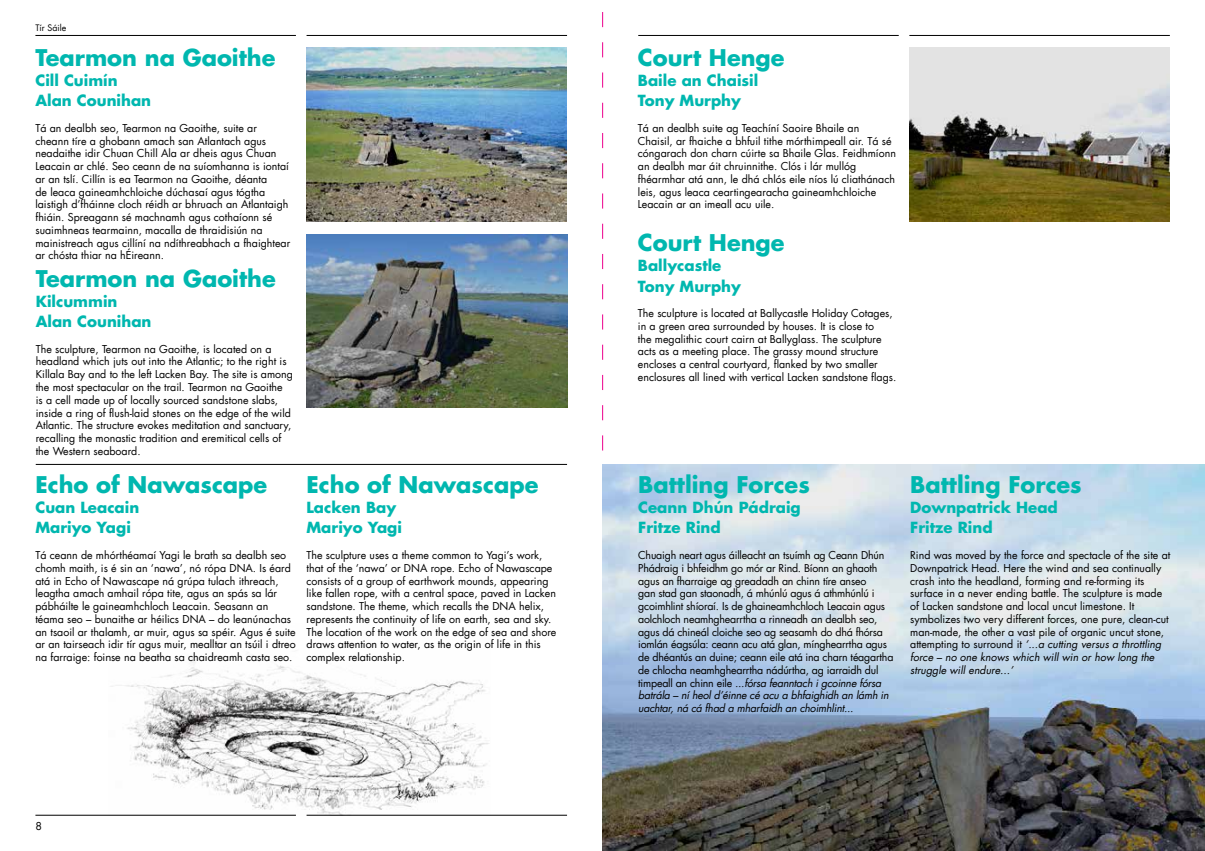
<style>
.page{position:relative;width:1205px;height:851px;background:#fff}
.page>*{position:absolute;margin:0;border:0;box-sizing:border-box;transform-origin:0 0}
.t1{font:700 22.5px "Futura LT";color:#00b7af}
.t2{font:700 15px/20px "Futura LT";color:#00b7af}
.t3{font:10.62px/12.8px "Futura LT";color:#000}
.t4{font:10.62px/12.8px "Futura LT";letter-spacing:-.02em;color:#000}
.t5{font:8.75px "Futura LT";color:#000}
.s1{font-style:italic}
</style>
<div class="page">
<hr style="left:35px;top:35px;width:261px;height:1px;background:#000">
<hr style="left:638px;top:35px;width:261px;height:1px;background:#000">
<hr style="left:35px;top:814px;width:261px;height:1px;background:#000">
<hr style="left:306px;top:35px;width:261px;height:1px;background:#000">
<hr style="left:909px;top:35px;width:261px;height:1px;background:#000">
<hr style="left:306px;top:814px;width:261px;height:1px;background:#000">
<svg style="left:602px;top:12px;width:1px;height:439px"></svg>
<img style="left:602px;top:464px;width:603px;height:386px">
<hr style="left:36px;top:464px;width:531px;height:1px;background:#000">
<img style="left:306px;top:47px;width:261px;height:174px">
<img style="left:306px;top:234px;width:261px;height:173px">
<img style="left:108px;top:655px;width:382px;height:160px">
<img style="left:909px;top:47px;width:260px;height:174px">
<p class="t5" style="left:35px;top:22px;width:32px">Tír Sáile</p>
<h1 class="t1" style="left:35px;top:43px;width:241px">Tearmon na Gaoithe</h1>
<h2 class="t2" style="left:35px;top:70px;width:117px">Cill Cuimín<br>Alan Counihan</h2>
<p class="t3" style="left:35px;top:121px;width:256px">Tá an dealbh seo, Tearmon na Gaoithe, suite ar cheann tíre a ghobann amach san Atlantach agus neadaithe idir Chuan Chill Ala ar dheis agus Chuan Leacain ar chlé. Seo ceann de na suíomhanna is iontaí ar an tslí. Cillín is ea Tearmon na Gaoithe, déanta<br>de leaca gaineamhchloiche dúchasaí agus tógtha laistigh d’fháinne cloch réidh ar bhruach an Atlantaigh fhiáin. Spreagann sé machnamh agus cothaíonn sé suaimhneas tearmainn, macalla de thraidisiún na mainistreach agus cillíní na ndíthreabhach a fhaightear ar chósta thiar na hÉireann.</p>
<h1 class="t1" style="left:36px;top:264px;width:241px">Tearmon na Gaoithe</h1>
<h2 class="t2" style="left:36px;top:291px;width:117px">Kilcummin<br>Alan Counihan</h2>
<p class="t3" style="left:36px;top:342px;width:259px">The sculpture, Tearmon na Gaoithe, is located on a headland which juts out into the Atlantic; to the right is Killala Bay and to the left Lacken Bay. The site is among the most spectacular on the trail. Tearmon na Gaoithe<br>is a cell made up of locally sourced sandstone slabs, inside a ring of flush-laid stones on the edge of the wild Atlantic. The structure evokes meditation and sanctuary, recalling the monastic tradition and eremitical cells of the Western seaboard.</p>
<h1 class="t1" style="left:35px;top:470px;width:233px">Echo of Nawascape</h1>
<h2 class="t2" style="left:35px;top:497px;width:105px">Cuan Leacain<br>Mariyo Yagi</h2>
<p class="t3" style="left:35px;top:548px;width:262px">Tá ceann de mhórthéamaí Yagi le brath sa dealbh seo chomh maith, is é sin an ‘nawa’, nó rópa DNA. Is éard atá in Echo of Nawascape ná grúpa tulach ithreach, leagtha amach amhail rópa tite, agus an spás sa lár pábháilte le gaineamhchloch Leacain. Seasann an téama seo – bunaithe ar héilics DNA – do leanúnachas an tsaoil ar thalamh, ar muir, agus sa spéir. Agus é suite ar an tairseach idir tír agus muir, mealltar an tsúil i dtreo na farraige: foinse na beatha sa chaidreamh casta seo.</p>
<h1 class="t1" style="left:306px;top:470px;width:233px">Echo of Nawascape</h1>
<h2 class="t2" style="left:306px;top:497px;width:97px">Lacken Bay<br>Mariyo Yagi</h2>
<p class="t3" style="left:306px;top:548px;width:251px">The sculpture uses a theme common to Yagi’s work, that of the ‘nawa’ or DNA rope. Echo of Nawascape consists of a group of earthwork mounds, appearing like fallen rope, with a central space, paved in Lacken sandstone. The theme, which recalls the DNA helix, represents the continuity of life on earth, sea and sky.<br>The location of the work on the edge of sea and shore draws attention to water, as the origin of life in this complex relationship.</p>
<p class="t3" style="left:35px;top:820px;width:8px">8</p>
<h1 class="t1" style="left:638px;top:43px;width:148px">Court Henge</h1>
<h2 class="t2" style="left:638px;top:70px;width:122px">Baile an Chaisil<br>Tony Murphy</h2>
<p class="t3" style="left:638px;top:121px;width:259px">Tá an dealbh suite ag Teachíní Saoire Bhaile an Chaisil, ar fhaiche a bhfuil tithe mórthimpeall air. Tá sé cóngarach don charn cúirte sa Bhaile Glas. Feidhmíonn an dealbh mar áit chruinnithe. Clós i lár mullóg fhéarmhar atá ann, le dhá chlós eile níos lú cliathánach leis, agus leaca ceartingearacha gaineamhchloiche Leacain ar an imeall acu uile.</p>
<h1 class="t1" style="left:638px;top:228px;width:148px">Court Henge</h1>
<h2 class="t2" style="left:638px;top:255px;width:105px">Ballycastle<br>Tony Murphy</h2>
<p class="t3" style="left:638px;top:307px;width:260px">The sculpture is located at Ballycastle Holiday Cotages, in a green area surrounded by houses. It is close to<br>the megalithic court cairn at Ballyglass. The sculpture acts as a meeting place. The grassy mound structure encloses a central courtyard, flanked by two smaller enclosures all lined with vertical Lacken sandstone flags.</p>
<h1 class="t1" style="left:638px;top:470px;width:173px">Battling Forces</h1>
<h2 class="t2" style="left:638px;top:497px;width:164px">Ceann Dhún Pádraig<br>Fritze Rind</h2>
<p class="t4" style="left:638px;top:548px;width:257px">Chuaigh neart agus áilleacht an tsuímh ag Ceann Dhún Phádraig i bhfeidhm go mór ar Rind. Bíonn an ghaoth agus an fharraige ag greadadh an chinn tíre anseo<br>gan stad gan staonadh, á mhúnlú agus á athmhúnlú i gcoimhlint shíoraí. Is de ghaineamhchloch Leacain agus aolchloch neamhghearrtha a rinneadh an dealbh seo, agus dá chineál cloiche seo ag seasamh do dhá fhórsa iomlán éagsúla: ceann acu atá glan, mínghearrtha agus de dhéantús an duine; ceann eile atá ina charn téagartha de chlocha neamhghearrtha nádúrtha, ag iarraidh dul timpeall an chinn eile <span class="s1">...fórsa feanntach i gcoinne fórsa batrála – ní heol d’éinne cé acu a bhfaighidh an lámh in uachtar, ná cá fhad a mharfaidh an choimhlint...</span></p>
<h1 class="t1" style="left:910px;top:470px;width:173px">Battling Forces</h1>
<h2 class="t2" style="left:910px;top:497px;width:149px">Downpatrick Head<br>Fritze Rind</h2>
<p class="t3" style="left:910px;top:548px;width:262px">Rind was moved by the force and spectacle of the site at Downpatrick Head. Here the wind and sea continually crash into the headland, forming and re-forming its surface in a never ending battle. The sculpture is made of Lacken sandstone and local uncut limestone. It symbolizes two very different forces, one pure, clean-cut man-made, the other a vast pile of organic uncut stone, attempting to surround it <span class="s1">‘...a cutting versus a throttling force – no one knows which will win or how long the struggle will endure...’</span></p>
</div>
